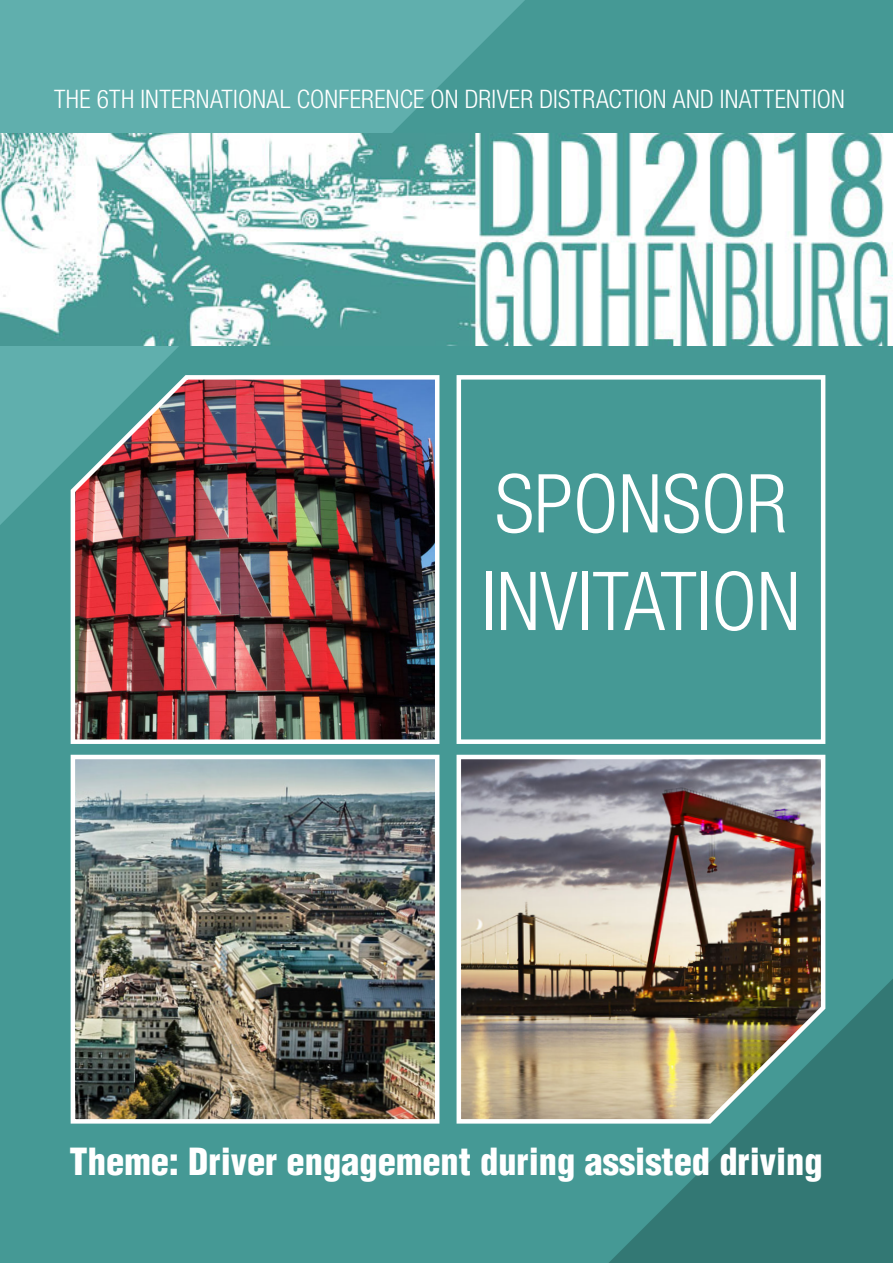
<style>
.page{position:relative;width:893px;height:1263px;background:#459995}
.page>*{position:absolute;margin:0;border:0;box-sizing:border-box;transform-origin:0 0}
.t1{font:300 condensed 81.3px "Helvetica Neue LT Std";color:#fff}
.t2{font:900 condensed 36.45px "Helvetica LT";color:#fff}
.t3{font:300 condensed 25.5px "Helvetica Neue LT Std";letter-spacing:.01em;color:#fff}
</style>
<div class="page">
<svg style="left:0;top:0;width:525px;height:525px;fill:#60afad"></svg>
<svg style="left:609px;top:979px;width:284px;height:284px;fill:#337874"></svg>
<img style="left:0;top:133px;width:893px;height:213px">
<img style="left:68px;top:371px;width:374px;height:373px">
<img style="left:76px;top:760px;width:358px;height:358px">
<div style="left:71px;top:755px;width:368px;height:368px;border:4px solid #fff"></div>
<div style="left:457px;top:375px;width:368px;height:369px;background:#459995;border:4px solid #fff"></div>
<img style="left:456px;top:754px;width:372px;height:372px">
<p class="t3" style="left:54px;top:85px;width:792px">THE 6TH INTERNATIONAL CONFERENCE ON DRIVER DISTRACTION AND INATTENTION</p>
<p class="t1" style="left:495px;top:457px;width:293px">SPONSOR</p>
<p class="t1" style="left:481px;top:555px;width:321px">INVITATION</p>
<p class="t2" style="left:70px;top:1139px;width:755px">Theme: Driver engagement during assisted driving</p>
</div>
